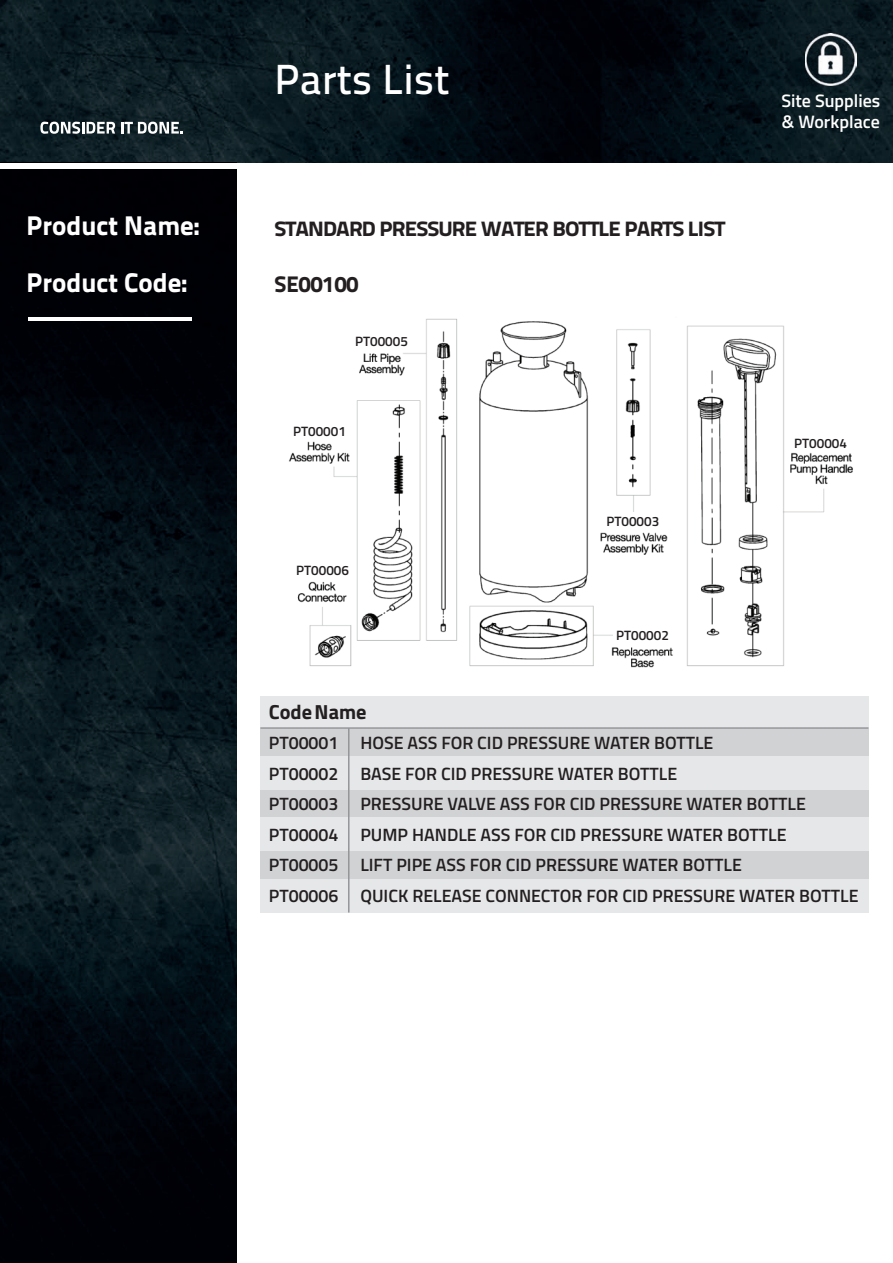
<style>
.page{position:relative;width:893px;height:1263px;background:#fff}
.page>*{position:absolute;margin:0;border:0;box-sizing:border-box;transform-origin:0 0}
.t1{font:42px "Titillium Text 25 L 600 wt";color:#fff}
.t2{font:27px/56.6px "Titillium Text 25 L 999 wt";color:#fff}
.t3{font:22.5px "Titillium Text 25 L 999 wt";color:#231f20}
.t4{font:20.85px "Titillium Text 25 L 999 wt";letter-spacing:-.04em;color:#231f20;scale:1.08 1}
.t5{font:700 20.4px "Titillium Web";color:#231f20}
.t6{font:600 18px/21.6px "Titillium Web";color:#fff}
.t7{font:600 17.85px/30.5px "Titillium Web";color:#231f20}
.t8{font:600 13.5px "Titillium Web";color:#231f20}
</style>
<div class="page">
<img style="left:0;top:0;width:893px;height:163px">
<img style="left:0;top:169px;width:237px;height:1094px">
<svg style="left:40px;top:122px;width:75px;height:12px"></svg>
<svg style="left:121px;top:122px;width:62px;height:12px"></svg>
<hr style="left:28px;top:317px;width:163px;height:4px;background:#fff">
<img style="left:289px;top:318px;width:564px;height:350px">
<div style="left:358px;top:331px;width:47px;height:19px;background:#fff"></div>
<div style="left:294px;top:421px;width:51px;height:18px;background:#fff"></div>
<div style="left:289px;top:558px;width:60px;height:19px;background:#fff"></div>
<div style="left:614px;top:625px;width:57px;height:19px;background:#fff"></div>
<div style="left:614px;top:512px;width:50px;height:18px;background:#fff"></div>
<div style="left:795px;top:429px;width:51px;height:18px;background:#fff"></div>
<img style="left:805px;top:34px;width:52px;height:51px">
<div style="left:260px;top:696px;width:608px;height:216px;background:#d1d2d4"></div>
<div style="left:260px;top:879px;width:608px;height:33px;background:#e6e7e9"></div>
<div style="left:260px;top:818px;width:608px;height:33px;background:#e6e7e9"></div>
<div style="left:260px;top:756px;width:608px;height:33px;background:#e6e7e9"></div>
<div style="left:260px;top:696px;width:608px;height:32px;background:#e6e7e9"></div>
<hr style="left:348px;top:728px;width:2px;height:184px;background:#939598">
<hr style="left:260px;top:727px;width:608px;height:2px;background:#939598">
<h1 class="t1" style="left:275px;top:47px;width:177px">Parts List</h1>
<h2 class="t2" style="left:27px;top:196px;width:175px">Product Name:<br>Product Code:</h2>
<p class="t4" style="left:275px;top:212px;width:419px">STANDARD PRESSURE WATER BOTTLE PARTS LIST</p>
<p class="t3" style="left:275px;top:266px;width:85px">SE00100</p>
<p class="t8" style="left:355px;top:331px;width:54px">PT00005</p>
<p class="t8" style="left:293px;top:421px;width:54px">PT00001</p>
<p class="t8" style="left:296px;top:560px;width:54px">PT00006</p>
<p class="t8" style="left:606px;top:511px;width:54px">PT00003</p>
<p class="t8" style="left:616px;top:625px;width:54px">PT00002</p>
<p class="t6" style="left:781px;top:89px;width:101px">Site Supplies &amp; Workplace</p>
<p class="t8" style="left:794px;top:433px;width:54px">PT00004</p>
<p class="t5" style="left:269px;top:696px;width:99px">Code Name</p>
<p class="t7" style="left:269px;top:727px;width:591px">PT00001 HOSE ASS FOR CID PRESSURE WATER BOTTLE<br>PT00002 BASE FOR CID PRESSURE WATER BOTTLE<br>PT00003 PRESSURE VALVE ASS FOR CID PRESSURE WATER BOTTLE PT00004 PUMP HANDLE ASS FOR CID PRESSURE WATER BOTTLE PT00005 LIFT PIPE ASS FOR CID PRESSURE WATER BOTTLE<br>PT00006 QUICK RELEASE CONNECTOR FOR CID PRESSURE WATER BOTTLE</p>
</div>
